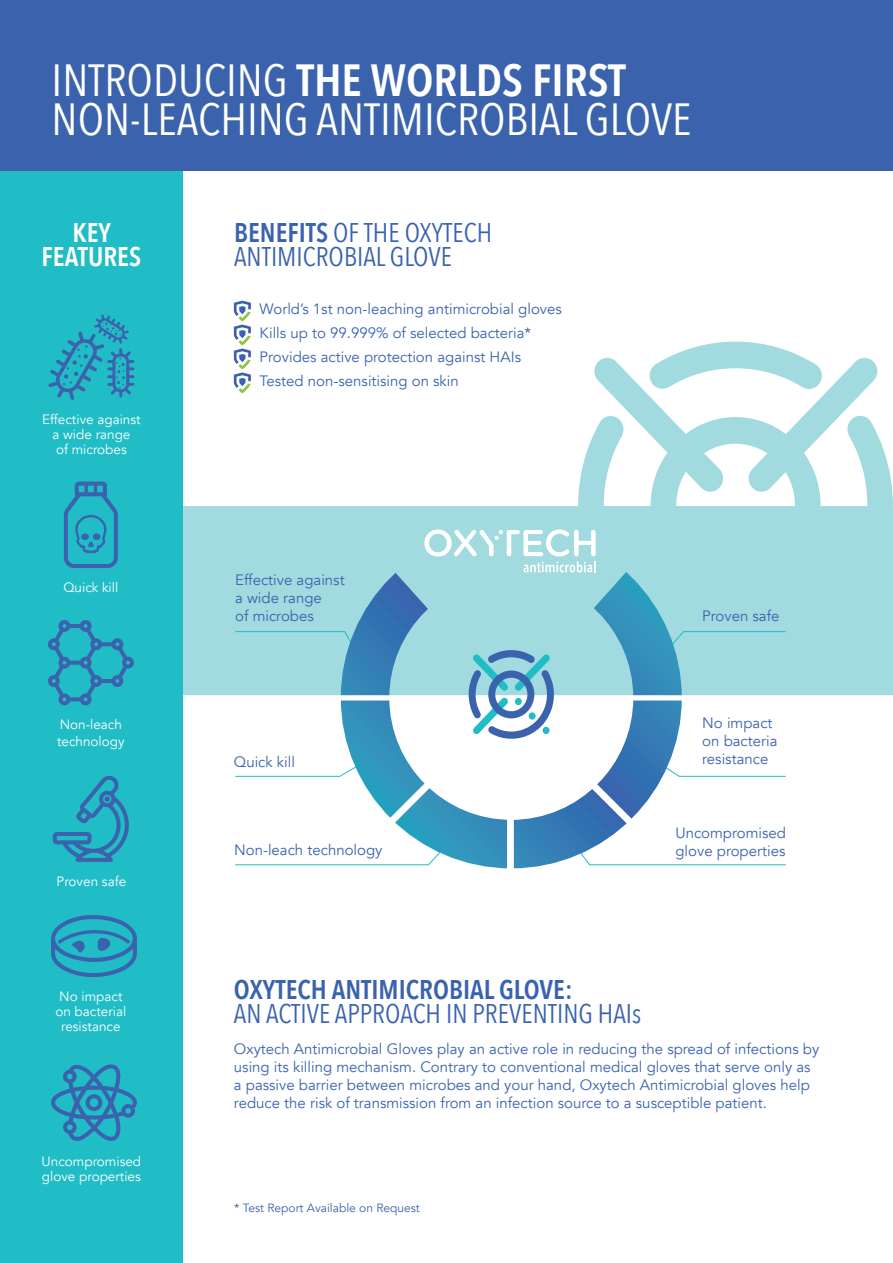
<style>
.page{position:relative;width:893px;height:1263px;background:#fff}
.page>*{position:absolute;margin:0;border:0;box-sizing:border-box;transform-origin:0 0}
.t1{font:45px/39px "Avenir Next Condensed";color:#fff}
.t2{font:27px/24px "Avenir Next Condensed";color:#3a63af}
.t3{font:600 27px "Avenir Next Condensed";color:#fff}
.t4{font:15px/18px "Avenir";color:#3a63af}
.t5{font:15px/18px "Avenir";color:#3b63ad}
.t6{font:13.5px/15px "Avenir";color:#fff;text-align:center}
.t7{font:12px "Avenir";color:#3b63ad}
.s1{font-weight:600}
</style>
<div class="page">
<svg style="left:878px;top:436px;width:15px;height:70px"></svg>
<div style="left:153px;top:506px;width:740px;height:193px;background:#a1dadf"></div>
<svg style="left:235px;top:631px;width:112px;height:23px"></svg>
<div style="left:341px;top:527px;width:341px;height:341px;border:49px solid #fff;border-radius:50%"></div>
<svg style="left:347px;top:551px;width:77px;height:153px"></svg>
<div style="left:153px;top:695px;width:740px;height:5px;background:#fff"></div>
<svg style="left:424px;top:342px;width:454px;height:398px"></svg>
<div style="left:507px;top:811px;width:7px;height:62px;background:#fff"></div>
<svg style="left:573px;top:764px;width:213px;height:102px"></svg>
<svg style="left:235px;top:764px;width:213px;height:102px"></svg>
<div style="left:0;top:0;width:183px;height:1263px;background:#21bdc6"></div>
<div style="left:0;top:0;width:893px;height:170px;background:#3b63ad"></div>
<svg style="left:48px;top:314px;width:86px;height:86px"></svg>
<svg style="left:64px;top:482px;width:54px;height:86px"></svg>
<svg style="left:48px;top:620px;width:86px;height:85px"></svg>
<svg style="left:53px;top:775px;width:76px;height:87px"></svg>
<svg style="left:51px;top:915px;width:86px;height:62px"></svg>
<svg style="left:51px;top:1064px;width:86px;height:77px"></svg>
<svg style="left:234px;top:301px;width:17px;height:92px"></svg>
<p class="t1" style="left:52px;top:59px;width:642px">INTRODUCING <span class="s1">THE WORLDS FIRST<br></span>NON-LEACHING ANTIMICROBIAL GLOVE</p>
<p class="t3" style="left:72px;top:209px;width:40px">KEY</p>
<p class="t3" style="left:42px;top:233px;width:101px">FEATURES</p>
<p class="t6" style="left:42px;top:412px;width:100px">Effective against a wide range<br>of microbes</p>
<p class="t6" style="left:63px;top:580px;width:56px">Quick kill</p>
<p class="t6" style="left:57px;top:716px;width:69px;line-height:16.5px;text-align:left">Non-leach technology</p>
<p class="t6" style="left:57px;top:874px;width:71px">Proven safe</p>
<p class="t6" style="left:59px;top:989px;width:65px">No impact</p>
<p class="t6" style="left:55px;top:1004px;width:72px">on bacterial</p>
<p class="t6" style="left:61px;top:1019px;width:61px">resistance</p>
<p class="t6" style="left:42px;top:1154px;width:101px">Uncompromised</p>
<p class="t6" style="left:42px;top:1169px;width:100px">glove properties</p>
<p class="t2" style="left:234px;top:219px;width:260px"><span class="s1">BENEFITS</span> OF THE OXYTECH<br>ANTIMICROBIAL GLOVE</p>
<p class="t4" style="left:260px;top:297px;width:304px;line-height:24px">World’s 1st non-leaching antimicrobial gloves Kills up to 99.999% of selected bacteria* Provides active protection against HAIs Tested non-sensitising on skin</p>
<p class="t5" style="left:235px;top:571px;width:111px">Effective against a wide range<br>of microbes</p>
<p class="t5" style="left:234px;top:753px;width:63px">Quick kill</p>
<p class="t5" style="left:702px;top:607px;width:79px">Proven safe</p>
<p class="t5" style="left:702px;top:714px;width:77px">No impact on bacteria resistance</p>
<p class="t5" style="left:675px;top:824px;width:112px">Uncompromised</p>
<p class="t5" style="left:234px;top:841px;width:150px">Non-leach technology</p>
<p class="t5" style="left:675px;top:842px;width:111px">glove properties</p>
<p class="t2" style="left:234px;top:976px;width:409px"><span class="s1">OXYTECH ANTIMICROBIAL GLOVE:<br></span>AN ACTIVE APPROACH IN PREVENTING HAIs</p>
<p class="t4" style="left:234px;top:1040px;width:587px">Oxytech Antimicrobial Gloves play an active role in reducing the spread of infections by using its killing mechanism. Contrary to conventional medical gloves that serve only as a passive barrier between microbes and your hand, Oxytech Antimicrobial gloves help reduce the risk of transmission from an infection source to a susceptible patient.</p>
<p class="t7" style="left:234px;top:1201px;width:187px">* Test Report Available on Request</p>
</div>
